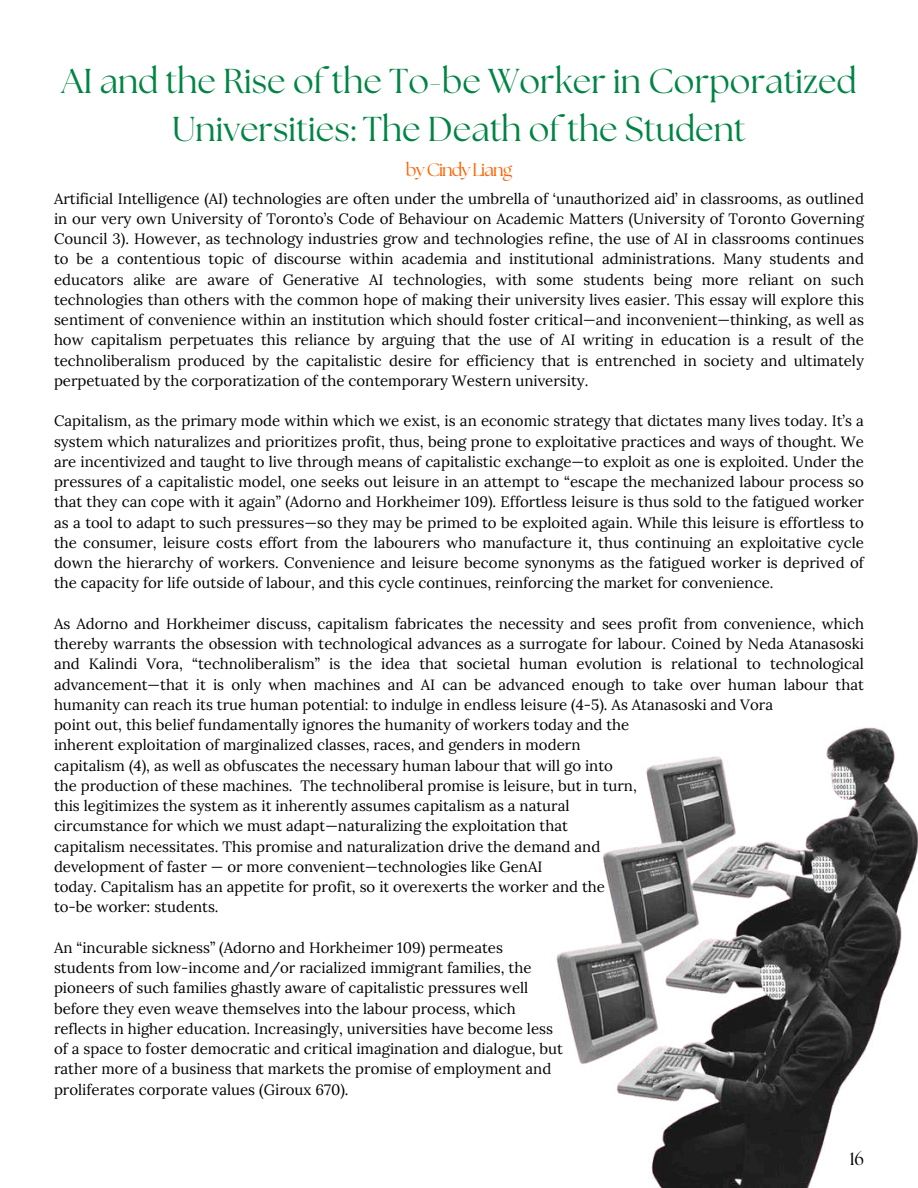
<style>
.page{position:relative;width:918px;height:1188px;background:#fff}
.page>*{position:absolute;margin:0;border:0;box-sizing:border-box;transform-origin:0 0}
.t1{font:34.5px/47.2px "The Seasons";color:#008444;text-align:center}
.t2{font:18px "The Seasons";letter-spacing:-.05em;color:#ff6100}
.t3{font:18px "The Seasons";color:#000001}
.t4{font:15px/20.2px "Lora";color:#000;text-align:justify}
</style>
<div class="page">
<img style="left:556px;top:727px;width:362px;height:461px">
<h1 class="t1" style="left:61px;top:60px;width:797px">AI and the Rise of the To-be Worker in Corporatized<br>Universities: The Death of the Student</h1>
<p class="t2" style="left:406px;top:161px;width:108px">by Cindy Liang</p>
<p class="t4" style="left:54px;top:188px;width:812px">Artificial Intelligence (AI) technologies are often under the umbrella of ‘unauthorized aid’ in classrooms, as outlined in our very own University of Toronto’s Code of Behaviour on Academic Matters (University of Toronto Governing Council 3). However, as technology industries grow and technologies refine, the use of AI in classrooms continues to be a contentious topic of discourse within academia and institutional administrations. Many students and educators alike are aware of Generative AI technologies, with some students being more reliant on such technologies than others with the common hope of making their university lives easier. This essay will explore this sentiment of convenience within an institution which should foster critical—and inconvenient—thinking, as well as how capitalism perpetuates this reliance by arguing that the use of AI writing in education is a result of the technoliberalism produced by the capitalistic desire for efficiency that is entrenched in society and ultimately perpetuated by the corporatization of the contemporary Western university.</p>
<p class="t4" style="left:54px;top:411px;width:811px">Capitalism, as the primary mode within which we exist, is an economic strategy that dictates many lives today. It’s a system which naturalizes and prioritizes profit, thus, being prone to exploitative practices and ways of thought. We are incentivized and taught to live through means of capitalistic exchange—to exploit as one is exploited. Under the pressures of a capitalistic model, one seeks out leisure in an attempt to “escape the mechanized labour process so that they can cope with it again” (Adorno and Horkheimer 109). Effortless leisure is thus sold to the fatigued worker as a tool to adapt to such pressures—so they may be primed to be exploited again. While this leisure is effortless to the consumer, leisure costs effort from the labourers who manufacture it, thus continuing an exploitative cycle down the hierarchy of workers. Convenience and leisure become synonyms as the fatigued worker is deprived of the capacity for life outside of labour, and this cycle continues, reinforcing the market for convenience.</p>
<p class="t4" style="left:54px;top:613px;width:811px;text-align:left">As Adorno and Horkheimer discuss, capitalism fabricates the necessity and sees profit from convenience, which thereby warrants the obsession with technological advances as a surrogate for labour. Coined by Neda Atanasoski and Kalindi Vora, “technoliberalism” is the idea that societal human evolution is relational to technological advancement—that it is only when machines and AI can be advanced enough to take over human labour that humanity can reach its true human potential: to indulge in endless leisure (4-5). As Atanasoski and Vora<br>point out, this belief fundamentally ignores the humanity of workers today and the<br>inherent exploitation of marginalized classes, races, and genders in modern<br>capitalism (4), as well as obfuscates the necessary human labour that will go into<br>the production of these machines. The technoliberal promise is leisure, but in turn,<br>this legitimizes the system as it inherently assumes capitalism as a natural<br>circumstance for which we must adapt—naturalizing the exploitation that<br>capitalism necessitates. This promise and naturalization drive the demand and<br>development of faster — or more convenient—technologies like GenAI<br>today. Capitalism has an appetite for profit, so it overexerts the worker and the<br>to-be worker: students.</p>
<p class="t4" style="left:54px;top:937px;width:511px;text-align:left">An “incurable sickness” (Adorno and Horkheimer 109) permeates students from low-income and/or racialized immigrant families, the pioneers of such families ghastly aware of capitalistic pressures well before they even weave themselves into the labour process, which reflects in higher education. Increasingly, universities have become less of a space to foster democratic and critical imagination and dialogue, but rather more of a business that markets the promise of employment and proliferates corporate values (Giroux 670).</p>
<p class="t3" style="left:850px;top:1150px;width:16px">16</p>
</div>
